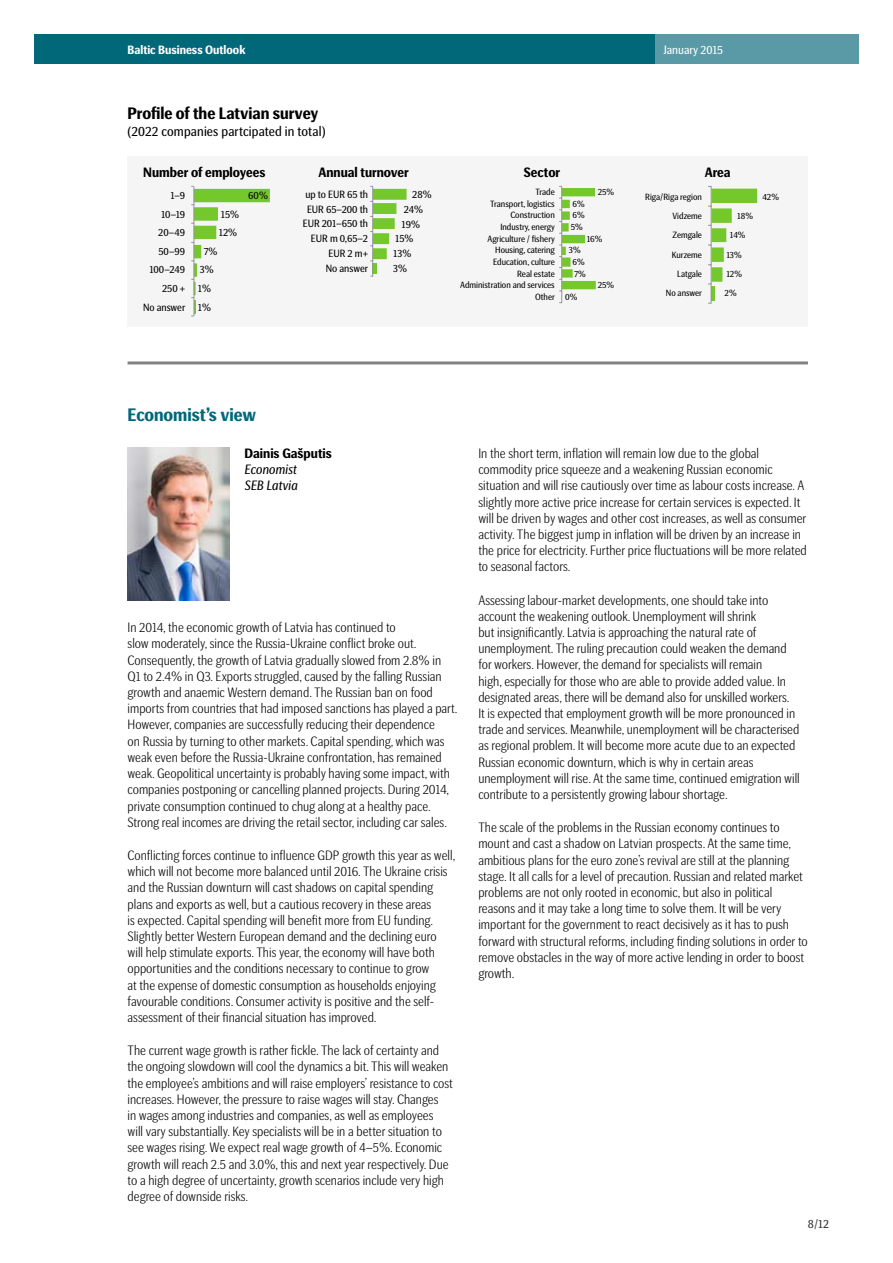
<style>
.page{position:relative;width:893px;height:1263px;background:#fff}
.page>*{position:absolute;margin:0;border:0;box-sizing:border-box;transform-origin:0 0}
.t1{font:700 18px "SEB Basic CY";color:#006879}
.t2{font:700 16.5px "SEB Basic CY";color:#000}
.t3{font:300 13.5px/16.2px "SEB Basic CY";color:#000}
.t4{font:700 13.5px "SEB Basic CY";color:#000}
.t5{font:13.5px "SEB Basic CY";letter-spacing:.01em;color:#000}
.t6{font:italic 13.5px/16.2px "SEB Basic CY";color:#000}
.t7{font:700 12px "SEB Basic CY";color:#fff}
.t8{font:12px "SEB Basic CY";color:#fff}
.t9{font:12px "SEB Basic CY";color:#323231}
.t10{font:10.5px/18.6px "SEB Basic CY";color:#000;text-align:right}
.t11{font:9px/11.7px "SEB Basic CY";color:#000;text-align:right}
</style>
<div class="page">
<div style="left:128px;top:157px;width:680px;height:170px;background:#f5f5f6"></div>
<div style="left:655px;top:34px;width:204px;height:30px;background:#5a9aa7"></div>
<div style="left:34px;top:34px;width:621px;height:30px;background:#006879"></div>
<hr style="left:128px;top:361px;width:680px;height:3px;background:#818281">
<img style="left:128px;top:447px;width:102px;height:154px">
<svg style="left:191px;top:186px;width:79px;height:131px"></svg>
<hr style="left:561px;top:187px;width:1px;height:116px;background:#959596">
<svg style="left:559px;top:186px;width:37px;height:106px"></svg>
<svg style="left:370px;top:186px;width:37px;height:91px"></svg>
<svg style="left:708px;top:186px;width:49px;height:118px"></svg>
<p class="t7" style="left:128px;top:43px;width:119px">Baltic Business Outlook</p>
<p class="t8" style="left:663px;top:43px;width:61px">January 2015</p>
<p class="t2" style="left:128px;top:104px;width:192px">Profile of the Latvian survey</p>
<p class="t5" style="left:128px;top:123px;width:200px">(2022 companies partcipated in total)</p>
<p class="t4" style="left:143px;top:165px;width:124px">Number of employees</p>
<p class="t10" style="left:143px;top:186px;width:44px">1–9<br>10–19<br>20–49<br>50–99<br>100–249<br>250 +<br>No answer</p>
<p class="t10" style="left:248px;top:186px;width:21px">60%</p>
<p class="t10" style="left:219px;top:205px;width:22px;text-align:left">15%<br>12%</p>
<p class="t10" style="left:198px;top:242px;width:21px;text-align:left;text-indent:6px">7%<br>3%<br>1%<br>1%</p>
<p class="t4" style="left:318px;top:165px;width:92px">Annual turnover</p>
<p class="t10" style="left:303px;top:187px;width:67px;line-height:14.7px">up to EUR 65 th<br>EUR 65–200 th<br>EUR 201–650 th<br>EUR m 0,65–2<br>EUR 2 m+<br>No answer</p>
<p class="t10" style="left:412px;top:186px;width:21px">28%</p>
<p class="t10" style="left:404px;top:200px;width:21px">24%</p>
<p class="t10" style="left:402px;top:215px;width:20px">19%</p>
<p class="t10" style="left:395px;top:230px;width:20px">15%</p>
<p class="t10" style="left:393px;top:244px;width:20px">13%</p>
<p class="t10" style="left:393px;top:259px;width:15px">3%</p>
<p class="t4" style="left:524px;top:165px;width:38px">Sector</p>
<p class="t11" style="left:460px;top:186px;width:96px">Trade<br>Transport, logistics<br>Construction<br>Industry, energy<br>Agriculture / fishery<br>Housing, catering<br>Education, culture<br>Real estate<br>Administration and services<br>Other</p>
<p class="t11" style="left:598px;top:186px;width:18px">25%</p>
<p class="t11" style="left:571px;top:198px;width:16px;text-align:justify">6% 6% 5%</p>
<p class="t11" style="left:587px;top:233px;width:17px">16%</p>
<p class="t11" style="left:569px;top:245px;width:18px;text-align:center">3%<br>6%<br>7%</p>
<p class="t11" style="left:598px;top:279px;width:18px">25%</p>
<p class="t11" style="left:565px;top:291px;width:14px">0%</p>
<p class="t4" style="left:705px;top:165px;width:27px">Area</p>
<p class="t11" style="left:645px;top:187px;width:58px;line-height:19.4px">Riga/Riga region<br>Vidzeme<br>Zemgale<br>Kurzeme<br>Latgale<br>No answer</p>
<p class="t11" style="left:737px;top:210px;width:17px">18%</p>
<p class="t11" style="left:730px;top:230px;width:17px">14%</p>
<p class="t11" style="left:726px;top:249px;width:17px">13%</p>
<p class="t11" style="left:726px;top:268px;width:17px">12%</p>
<p class="t11" style="left:725px;top:287px;width:14px">2%</p>
<p class="t11" style="left:762px;top:191px;width:18px">42%</p>
<h1 class="t1" style="left:128px;top:404px;width:130px">Economist’s view</h1>
<p class="t4" style="left:244px;top:446px;width:89px">Dainis Gašputis</p>
<p class="t6" style="left:244px;top:462px;width:55px">Economist<br>SEB Latvia</p>
<p class="t3" style="left:128px;top:620px;width:331px">In 2014, the economic growth of Latvia has continued to<br>slow moderately, since the Russia-Ukraine conflict broke out.<br>Consequently, the growth of Latvia gradually slowed from 2.8% in Q1 to 2.4% in Q3. Exports struggled, caused by the falling Russian growth and anaemic Western demand. The Russian ban on food imports from countries that had imposed sanctions has played a part.<br>However, companies are successfully reducing their dependence<br>on Russia by turning to other markets. Capital spending, which was weak even before the Russia-Ukraine confrontation, has remained weak. Geopolitical uncertainty is probably having some impact, with companies postponing or cancelling planned projects. During 2014, private consumption continued to chug along at a healthy pace.<br>Strong real incomes are driving the retail sector, including car sales.</p>
<p class="t3" style="left:128px;top:847px;width:329px">Conflicting forces continue to influence GDP growth this year as well, which will not become more balanced until 2016. The Ukraine crisis and the Russian downturn will cast shadows on capital spending plans and exports as well, but a cautious recovery in these areas<br>is expected. Capital spending will benefit more from EU funding.<br>Slightly better Western European demand and the declining euro will help stimulate exports. This year, the economy will have both opportunities and the conditions necessary to continue to grow<br>at the expense of domestic consumption as households enjoying favourable conditions. Consumer activity is positive and the self&shy;assessment of their financial situation has improved.</p>
<p class="t3" style="left:128px;top:1043px;width:327px">The current wage growth is rather fickle. The lack of certainty and the ongoing slowdown will cool the dynamics a bit. This will weaken the employee’s ambitions and will raise employers’ resistance to cost increases. However, the pressure to raise wages will stay. Changes<br>in wages among industries and companies, as well as employees<br>will vary substantially. Key specialists will be in a better situation to see wages rising. We expect real wage growth of 4–5%. Economic growth will reach 2.5 and 3.0%, this and next year respectively. Due to a high degree of uncertainty, growth scenarios include very high degree of downside risks.</p>
<p class="t3" style="left:478px;top:445px;width:330px">In the short term, inflation will remain low due to the global commodity price squeeze and a weakening Russian economic situation and will rise cautiously over time as labour costs increase. A slightly more active price increase for certain services is expected. It will be driven by wages and other cost increases, as well as consumer activity. The biggest jump in inflation will be driven by an increase in the price for electricity. Further price fluctuations will be more related to seasonal factors.</p>
<p class="t3" style="left:478px;top:592px;width:323px">Assessing labour-market developments, one should take into account the weakening outlook. Unemployment will shrink<br>but insignificantly. Latvia is approaching the natural rate of unemployment. The ruling precaution could weaken the demand for workers. However, the demand for specialists will remain<br>high, especially for those who are able to provide added value. In designated areas, there will be demand also for unskilled workers.<br>It is expected that employment growth will be more pronounced in trade and services. Meanwhile, unemployment will be characterised as regional problem. It will become more acute due to an expected Russian economic downturn, which is why in certain areas unemployment will rise. At the same time, continued emigration will contribute to a persistently growing labour shortage.</p>
<p class="t3" style="left:478px;top:820px;width:331px">The scale of the problems in the Russian economy continues to mount and cast a shadow on Latvian prospects. At the same time, ambitious plans for the euro zone’s revival are still at the planning stage. It all calls for a level of precaution. Russian and related market problems are not only rooted in economic, but also in political reasons and it may take a long time to solve them. It will be very important for the government to react decisively as it has to push forward with structural reforms, including finding solutions in order to remove obstacles in the way of more active lending in order to boost growth.</p>
<p class="t9" style="left:808px;top:1217px;width:23px">8/12</p>
</div>
